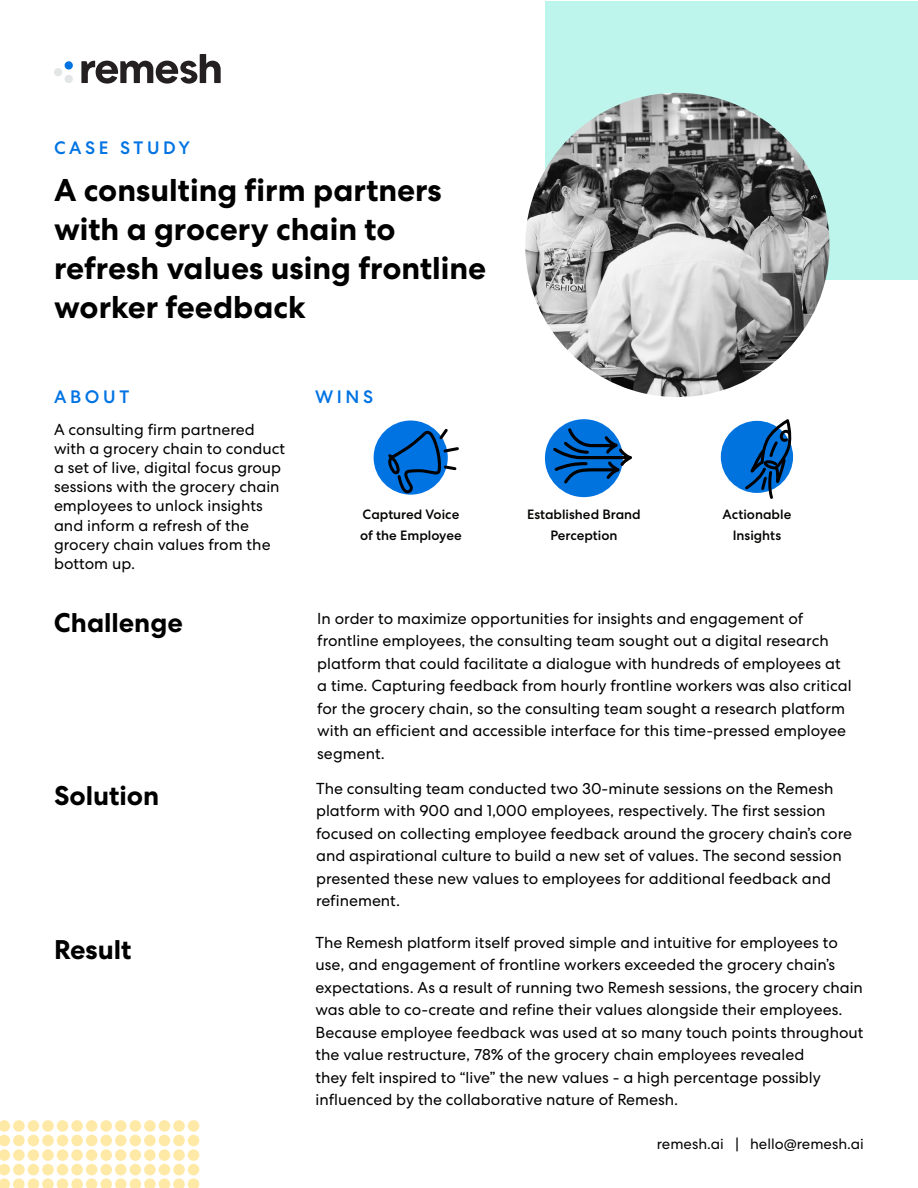
<style>
.page{position:relative;width:918px;height:1188px;background:#fff}
.page>*{position:absolute;margin:0;border:0;box-sizing:border-box;transform-origin:0 0}
.Case-Study_H1{font:700 31.5px/39px "Centra No 2";color:#000}
.t1{font:700 27px "Centra No 2";color:#000}
.Eyebrow{font:500 18px "Centra No 2";letter-spacing:.2em;color:#0073e3}
.t2{font:15.9px/22.5px "Centra No 2";color:#000}
.t3{font:15px "Centra No 2";color:#040503}
.t4{font:500 13.5px/21px "Centra No 2";color:#040503;text-align:center}
</style>
<div class="page">
<div style="left:545px;top:1px;width:372px;height:279px;background:#bdf5ed"></div>
<svg style="left:0;top:1120px;width:199px;height:68px"></svg>
<div style="left:65px;top:61px;width:8px;height:9px;background:#0073e3;border-radius:50%"></div>
<div style="left:65px;top:75px;width:8px;height:8px;background:#e3e6e6;border-radius:50%"></div>
<div style="left:54px;top:68px;width:8px;height:8px;background:#e3e6e6;border-radius:50%"></div>
<svg style="left:81px;top:54px;width:140px;height:30px"></svg>
<img style="left:525px;top:93px;width:305px;height:304px;border-radius:152px">
<div style="left:374px;top:421px;width:74px;height:74px;background:#0073e3;border-radius:50%"></div>
<svg style="left:385px;top:426px;width:74px;height:69px"></svg>
<div style="left:545px;top:419px;width:78px;height:78px;background:#0073df;border-radius:50%"></div>
<svg style="left:550px;top:426px;width:82px;height:60px"></svg>
<div style="left:721px;top:421px;width:72px;height:72px;background:#0073df;border-radius:50%"></div>
<svg style="left:742px;top:419px;width:51px;height:80px"></svg>
<p class="Eyebrow" style="left:54px;top:138px;width:138px">CASE STUDY</p>
<p class="Case-Study_H1" style="left:54px;top:171px;width:434px">A consulting firm partners with a grocery chain to refresh values using frontline worker feedback</p>
<p class="Eyebrow" style="left:54px;top:387px;width:77px">ABOUT</p>
<p class="Eyebrow" style="left:315px;top:387px;width:60px">WINS</p>
<p class="t2" style="left:54px;top:420px;width:233px;line-height:19px">A consulting firm partnered with a grocery chain to conduct a set of live, digital focus group sessions with the grocery chain employees to unlock insights and inform a refresh of the grocery chain values from the bottom up.</p>
<p class="t4" style="left:363px;top:504px;width:98px">Captured Voice</p>
<p class="t4" style="left:360px;top:525px;width:103px">of the Employee</p>
<p class="t4" style="left:527px;top:504px;width:115px">Established Brand<br>Perception</p>
<p class="t4" style="left:723px;top:504px;width:70px">Actionable</p>
<p class="t4" style="left:733px;top:525px;width:50px">Insights</p>
<p class="t1" style="left:54px;top:607px;width:130px">Challenge</p>
<p class="t2" style="left:317px;top:607px;width:536px">In order to maximize opportunities for insights and engagement of frontline employees, the consulting team sought out a digital research platform that could facilitate a dialogue with hundreds of employees at a time. Capturing feedback from hourly frontline workers was also critical for the grocery chain, so the consulting team sought a research platform with an efficient and accessible interface for this time-pressed employee segment.</p>
<p class="t1" style="left:54px;top:780px;width:107px">Solution</p>
<p class="t2" style="left:316px;top:777px;width:537px">The consulting team conducted two 30-minute sessions on the Remesh platform with 900 and 1,000 employees, respectively. The first session focused on collecting employee feedback around the grocery chain’s core and aspirational culture to build a new set of values. The second session presented these new values to employees for additional feedback and refinement.</p>
<p class="t1" style="left:54px;top:934px;width:79px">Result</p>
<p class="t2" style="left:315px;top:931px;width:550px">The Remesh platform itself proved simple and intuitive for employees to use, and engagement of frontline workers exceeded the grocery chain’s expectations. As a result of running two Remesh sessions, the grocery chain was able to co-create and refine their values alongside their employees.<br>Because employee feedback was used at so many touch points throughout the value restructure, 78% of the grocery chain employees revealed<br>they felt inspired to “live” the new values - a high percentage possibly influenced by the collaborative nature of Remesh.</p>
<p class="t3" style="left:657px;top:1135px;width:209px">remesh.ai | hello@remesh.ai</p>
</div>
